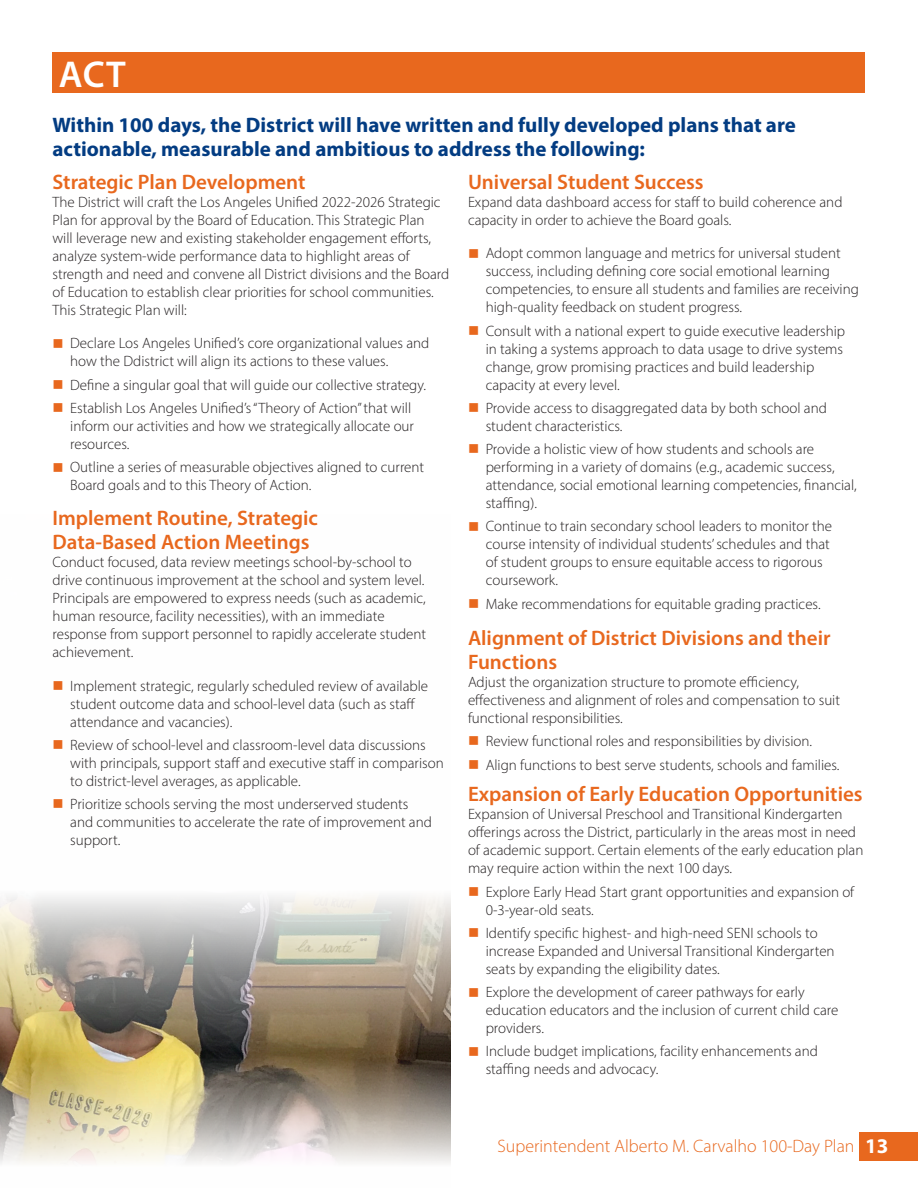
<style>
.page{position:relative;width:918px;height:1188px;background:#fff}
.page>*{position:absolute;margin:0;border:0;box-sizing:border-box;transform-origin:0 0}
.t1{font:600 37.5px "Myriad Pro";color:#fff}
.t2{font:600 21px/24px "Myriad Pro";color:#e8681e}
.t3{font:700 21px/24px "Myriad Pro";color:#033c82}
.t4{font:300 18px "Myriad Pro";color:#e8681e}
.t5{font:300 15px/18px "Myriad Pro";color:#231f20}
.s1{color:#e8681e}
.s2{font-weight:700;font-size:21px;color:#fff}
</style>
<div class="page">
<div style="left:859px;top:1132px;width:59px;height:29px;background:#e8681e"></div>
<div style="left:52px;top:52px;width:814px;height:41px;background:#e8681e"></div>
<img style="left:0;top:896px;width:451px;height:267px">
<p class="t1" style="left:59px;top:50px;width:69px">ACT</p>
<p class="t3" style="left:52px;top:113px;width:745px">Within 100 days, the District will have written and fully developed plans that are actionable, measurable and ambitious to address the following:</p>
<p class="t2" style="left:52px;top:169px;width:255px">Strategic Plan Development</p>
<p class="t5" style="left:52px;top:192px;width:398px">The District will craft the Los Angeles Unified 2022-2026 Strategic Plan for approval by the Board of Education. This Strategic Plan<br>will leverage new and existing stakeholder engagement efforts, analyze system-wide performance data to highlight areas of strength and need and convene all District divisions and the Board of Education to establish clear priorities for school communities.<br>This Strategic Plan will:</p>
<p class="t5" style="left:52px;top:334px;width:378px"><span class="s1">■</span> Declare Los Angeles Unified’s core organizational values and</p>
<p class="t5" style="left:70px;top:352px;width:320px">how the Ddistrict will align its actions to these values.</p>
<p class="t5" style="left:52px;top:375px;width:375px"><span class="s1">■</span> Define a singular goal that will guide our collective strategy.</p>
<p class="t5" style="left:52px;top:399px;width:360px"><span class="s1">■</span> Establish Los Angeles Unified’s “Theory of Action” that will</p>
<p class="t5" style="left:70px;top:417px;width:345px">inform our activities and how we strategically allocate our resources.</p>
<p class="t5" style="left:52px;top:458px;width:373px"><span class="s1">■</span> Outline a series of measurable objectives aligned to current</p>
<p class="t5" style="left:70px;top:476px;width:243px">Board goals and to this Theory of Action.</p>
<p class="t2" style="left:52px;top:505px;width:267px">Implement Routine, Strategic<br>Data-Based Action Meetings</p>
<p class="t5" style="left:52px;top:553px;width:375px">Conduct focused, data review meetings school-by-school to drive continuous improvement at the school and system level.<br>Principals are empowered to express needs (such as academic, human resource, facility necessities), with an immediate response from support personnel to rapidly accelerate student achievement.</p>
<p class="t5" style="left:52px;top:676px;width:377px"><span class="s1">■</span> Implement strategic, regularly scheduled review of available</p>
<p class="t5" style="left:70px;top:694px;width:347px">student outcome data and school-level data (such as staff attendance and vacancies).</p>
<p class="t5" style="left:52px;top:736px;width:375px"><span class="s1">■</span> Review of school-level and classroom-level data discussions</p>
<p class="t5" style="left:70px;top:754px;width:375px">with principals, support staff and executive staff in comparison to district-level averages, as applicable.</p>
<p class="t5" style="left:52px;top:795px;width:357px"><span class="s1">■</span> Prioritize schools serving the most underserved students</p>
<p class="t5" style="left:70px;top:813px;width:363px">and communities to accelerate the rate of improvement and support.</p>
<p class="t2" style="left:468px;top:169px;width:237px">Universal Student Success</p>
<p class="t5" style="left:468px;top:192px;width:376px">Expand data dashboard access for staff to build coherence and capacity in order to achieve the Board goals.</p>
<p class="t5" style="left:468px;top:244px;width:374px"><span class="s1">■</span> Adopt common language and metrics for universal student</p>
<p class="t5" style="left:486px;top:262px;width:375px">success, including defining core social emotional learning competencies, to ensure all students and families are receiving high-quality feedback on student progress.</p>
<p class="t5" style="left:468px;top:321px;width:379px"><span class="s1">■</span> Consult with a national expert to guide executive leadership</p>
<p class="t5" style="left:486px;top:339px;width:359px">in taking a systems approach to data usage to drive systems change, grow promising practices and build leadership capacity at every level.</p>
<p class="t5" style="left:468px;top:399px;width:360px"><span class="s1">■</span> Provide access to disaggregated data by both school and</p>
<p class="t5" style="left:486px;top:417px;width:138px">student characteristics.</p>
<p class="t5" style="left:468px;top:440px;width:348px"><span class="s1">■</span> Provide a holistic view of how students and schools are</p>
<p class="t5" style="left:486px;top:458px;width:372px">performing in a variety of domains (e.g., academic success, attendance, social emotional learning competencies, financial, staffing).</p>
<p class="t5" style="left:468px;top:517px;width:366px"><span class="s1">■</span> Continue to train secondary school leaders to monitor the</p>
<p class="t5" style="left:486px;top:535px;width:346px">course intensity of individual students’ schedules and that of student groups to ensure equitable access to rigorous coursework.</p>
<p class="t5" style="left:468px;top:594px;width:354px"><span class="s1">■</span> Make recommendations for equitable grading practices.</p>
<p class="t2" style="left:468px;top:625px;width:364px">Alignment of District Divisions and their<br>Functions</p>
<p class="t5" style="left:468px;top:673px;width:374px">Adjust the organization structure to promote efficiency, effectiveness and alignment of roles and compensation to suit functional responsibilities.</p>
<p class="t5" style="left:468px;top:732px;width:346px"><span class="s1">■</span> Review functional roles and responsibilities by division.</p>
<p class="t5" style="left:468px;top:756px;width:373px"><span class="s1">■</span> Align functions to best serve students, schools and families.</p>
<p class="t2" style="left:468px;top:782px;width:396px">Expansion of Early Education Opportunities</p>
<p class="t5" style="left:468px;top:805px;width:397px">Expansion of Universal Preschool and Transitional Kindergarten offerings across the District, particularly in the areas most in need of academic support. Certain elements of the early education plan may require action within the next 100 days.</p>
<p class="t5" style="left:468px;top:883px;width:388px"><span class="s1">■</span> Explore Early Head Start grant opportunities and expansion of</p>
<p class="t5" style="left:486px;top:901px;width:110px">0-3-year-old seats.</p>
<p class="t5" style="left:468px;top:924px;width:351px"><span class="s1">■</span> Identify specific highest- and high-need SENI schools to</p>
<p class="t5" style="left:486px;top:942px;width:350px">increase Expanded and Universal Transitional Kindergarten seats by expanding the eligibility dates.</p>
<p class="t5" style="left:468px;top:983px;width:338px"><span class="s1">■</span> Explore the development of career pathways for early</p>
<p class="t5" style="left:486px;top:1001px;width:354px">education educators and the inclusion of current child care providers.</p>
<p class="t5" style="left:468px;top:1042px;width:351px"><span class="s1">■</span> Include budget implications, facility enhancements and</p>
<p class="t5" style="left:486px;top:1060px;width:174px">staffing needs and advocacy.</p>
<p class="t4" style="left:498px;top:1135px;width:392px">Superintendent Alberto M. Carvalho 100-Day Plan | <span class="s2">13</span></p>
</div>
